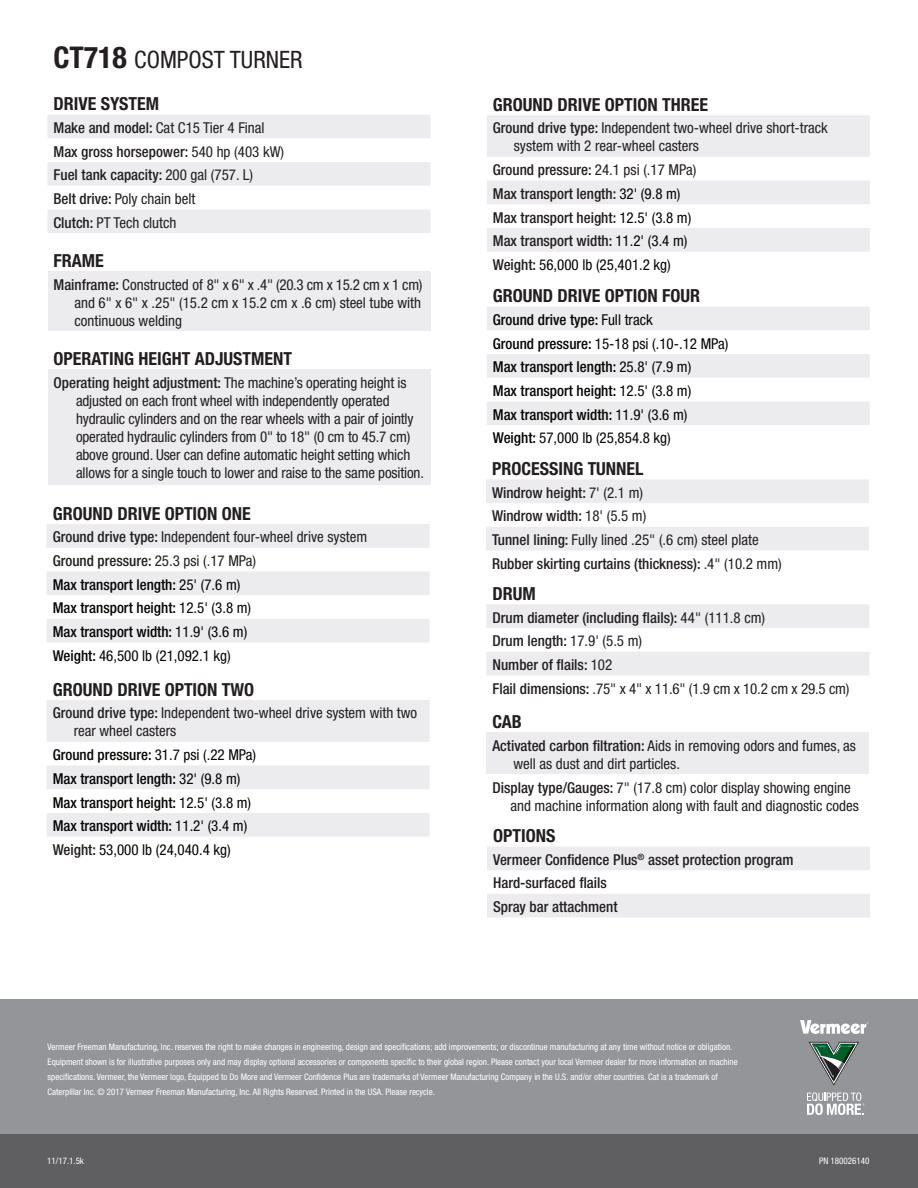
<style>
.page{position:relative;width:918px;height:1188px;background:#fff}
.page>*{position:absolute;margin:0;border:0;box-sizing:border-box;transform-origin:0 0}
.t1{font:condensed 24px "Helvetica Neue";color:#231f20}
.t2{font:700 condensed 18px "Helvetica Neue";color:#231f20}
.t3{font:condensed 15px/18px "Helvetica Neue";color:#231f20}
.t4{font:500 condensed 15px/23.7px "Helvetica Neue";color:#231f20}
.t5{font:500 condensed 15px/23.7px "Helvetica Neue";color:#040503}
.t6{font:condensed 9px/15px "Helvetica Neue";color:#fff}
.s1{font-weight:700;font-size:30px}
.s2{font-weight:400}
.s3{font-weight:500}
.s4{color:#231f20}
.s5{font-weight:400;color:#231f20}
.s6{font-weight:400;color:#040503}
</style>
<div class="page">
<svg style="left:48px;top:115px;width:382px;height:118px;fill:#ececee"></svg>
<div style="left:48px;top:272px;width:382px;height:59px;background:#ececee"></div>
<div style="left:48px;top:370px;width:382px;height:115px;background:#ececee"></div>
<svg style="left:47px;top:524px;width:383px;height:119px;fill:#ececee"></svg>
<svg style="left:47px;top:700px;width:383px;height:137px;fill:#ececee"></svg>
<svg style="left:487px;top:115px;width:383px;height:137px;fill:#ececee"></svg>
<svg style="left:486px;top:604px;width:383px;height:71px"></svg>
<div style="left:486px;top:733px;width:383px;height:41px;background:#ececee"></div>
<svg style="left:487px;top:847px;width:383px;height:70px"></svg>
<svg style="left:486px;top:479px;width:383px;height:71px"></svg>
<svg style="left:487px;top:307px;width:383px;height:118px;fill:#ececee"></svg>
<div style="left:0;top:999px;width:918px;height:151px;background:#939598"></div>
<svg style="left:800px;top:1020px;width:68px;height:14px"></svg>
<svg style="left:807px;top:1092px;width:57px;height:23px"></svg>
<svg style="left:809px;top:1042px;width:50px;height:44px"></svg>
<div style="left:0;top:1134px;width:918px;height:54px;background:#5f5f62"></div>
<h1 class="t1" style="left:53px;top:45px;width:251px"><span class="s1">CT718</span> COMPOST TURNER</h1>
<p class="t2" style="left:54px;top:93px;width:107px">DRIVE SYSTEM</p>
<p class="t4" style="left:54px;top:116px;width:232px">Make and model: <span class="s2">Cat C15 Tier 4 Final<br></span>Max gross horsepower: <span class="s2">540 hp (403 kW)<br></span>Fuel tank capacity: <span class="s2">200 gal (757. L)<br></span>Belt drive: <span class="s2">Poly chain belt<br></span>Clutch: <span class="s2">PT Tech clutch</span></p>
<p class="t2" style="left:54px;top:250px;width:52px">FRAME</p>
<p class="t3" style="left:75px;top:275px;width:350px;text-align:justify;text-indent:-21px"><span class="s3">Mainframe:</span> Constructed of 8" x 6" x .4" (20.3 cm x 15.2 cm x 1 cm) and 6" x 6" x .25" (15.2 cm x 15.2 cm x .6 cm) steel tube with continuous welding</p>
<p class="t2" style="left:54px;top:348px;width:240px">OPERATING HEIGHT ADJUSTMENT</p>
<p class="t3" style="left:76px;top:373px;width:350px;text-indent:-22px"><span class="s3">Operating height adjustment:</span> The machine’s operating height is adjusted on each front wheel with independently operated hydraulic cylinders and on the rear wheels with a pair of jointly operated hydraulic cylinders from 0" to 18" (0 cm to 45.7 cm) above ground. User can define automatic height setting which allows for a single touch to lower and raise to the same position.</p>
<p class="t2" style="left:53px;top:503px;width:200px">GROUND DRIVE OPTION ONE</p>
<p class="t5" style="left:53px;top:525px;width:316px"><span class="s4">Ground drive type:</span> <span class="s5">Independent four-wheel drive system </span><span class="s4">Ground pressure:</span> <span class="s5">25.3 psi (.17 MPa)<br></span>Max transport length: <span class="s2">25' (7.6 m)<br></span>Max transport height: <span class="s2">12.5' (3.8 m)<br></span>Max transport width: <span class="s2">11.9' (3.6 m)<br></span>Weight: <span class="s2">46,500 lb (21,092.1 kg)</span></p>
<p class="t2" style="left:53px;top:679px;width:203px">GROUND DRIVE OPTION TWO</p>
<p class="t3" style="left:74px;top:704px;width:345px;text-indent:-21px"><span class="s3">Ground drive type:</span> Independent two-wheel drive system with two rear wheel casters</p>
<p class="t5" style="left:53px;top:743px;width:205px">Ground pressure: <span class="s2">31.7 psi (.22 MPa)<br></span>Max transport length: <span class="s2">32' (9.8 m)<br></span>Max transport height: <span class="s2">12.5' (3.8 m)<br></span>Max transport width: <span class="s2">11.2' (3.4 m)<br></span><span class="s4">Weight:</span> <span class="s2">53,000 lb (24,040.4 kg)</span></p>
<p class="t2" style="left:493px;top:94px;width:217px">GROUND DRIVE OPTION THREE</p>
<p class="t3" style="left:514px;top:119px;width:316px;text-indent:-21px"><span class="s3">Ground drive type:</span> Independent two-wheel drive short-track system with 2 rear-wheel casters</p>
<p class="t4" style="left:493px;top:158px;width:205px">Ground pressure: <span class="s2">24.1 psi (.17 MPa)<br></span>Max transport length: <span class="s6">32' (9.8 m)<br></span>Max transport height: <span class="s6">12.5' (3.8 m)<br></span>Max transport width: <span class="s6">11.2' (3.4 m)<br></span>Weight: <span class="s6">56,000 lb (25,401.2 kg)</span></p>
<p class="t2" style="left:493px;top:285px;width:209px">GROUND DRIVE OPTION FOUR</p>
<p class="t5" style="left:493px;top:308px;width:237px">Ground drive type: <span class="s2">Full track<br></span>Ground pressure: <span class="s2">15-18 psi (.10-.12 MPa)<br></span>Max transport length: <span class="s2">25.8' (7.9 m)<br></span>Max transport height: <span class="s2">12.5' (3.8 m)<br></span>Max transport width: <span class="s2">11.9' (3.6 m)<br></span>Weight: <span class="s2">57,000 lb (25,854.8 kg)</span></p>
<p class="t2" style="left:492px;top:458px;width:153px">PROCESSING TUNNEL</p>
<p class="t4" style="left:492px;top:480px;width:291px">Windrow height: <span class="s2">7' (2.1 m)<br></span>Windrow width: <span class="s2">18' (5.5 m)<br></span>Tunnel lining: <span class="s2">Fully lined .25" (.6 cm) steel plate </span>Rubber skirting curtains (thickness): <span class="s2">.4" (10.2 mm)</span></p>
<p class="t2" style="left:492px;top:583px;width:45px">DRUM</p>
<p class="t4" style="left:492px;top:605px;width:359px">Drum diameter (including flails): <span class="s2">44" (111.8 cm)<br></span>Drum length: <span class="s2">17.9' (5.5 m)<br></span>Number of flails: <span class="s2">102<br></span>Flail dimensions: <span class="s2">.75" x 4" x 11.6" (1.9 cm x 10.2 cm x 29.5 cm)</span></p>
<p class="t2" style="left:492px;top:711px;width:31px">CAB</p>
<p class="t3" style="left:513px;top:736px;width:344px;text-indent:-21px"><span class="s3">Activated carbon filtration:</span> Aids in removing odors and fumes, as well as dust and dirt particles.</p>
<p class="t3" style="left:510px;top:778px;width:350px;text-indent:-18px"><span class="s3">Display type/Gauges:</span> 7" (17.8 cm) color display showing engine and machine information along with fault and diagnostic codes</p>
<p class="t2" style="left:493px;top:825px;width:64px">OPTIONS</p>
<p class="t4" style="left:493px;top:847px;width:302px">Vermeer Confidence Plus<sup>®</sup> asset protection program<br>Hard-surfaced flails<br>Spray bar attachment</p>
<p class="t6" style="left:48px;top:1040px;width:692px">Vermeer Freeman Manufacturing, Inc. reserves the right to make changes in engineering, design and specifications; add improvements; or discontinue manufacturing at any time without notice or obligation.<br>Equipment shown is for illustrative purposes only and may display optional accessories or components specific to their global region. Please contact your local Vermeer dealer for more information on machine specifications. Vermeer, the Vermeer logo, Equipped to Do More and Vermeer Confidence Plus are trademarks of Vermeer Manufacturing Company in the U.S. and/or other countries. Cat is a trademark of Caterpillar Inc. © 2017 Vermeer Freeman Manufacturing, Inc. All Rights Reserved. Printed in the USA. Please recycle.</p>
<p class="t6" style="left:47px;top:1154px;width:38px">11/17.1.5k</p>
<p class="t6" style="left:819px;top:1154px;width:52px">PN 180026140</p>
</div>
